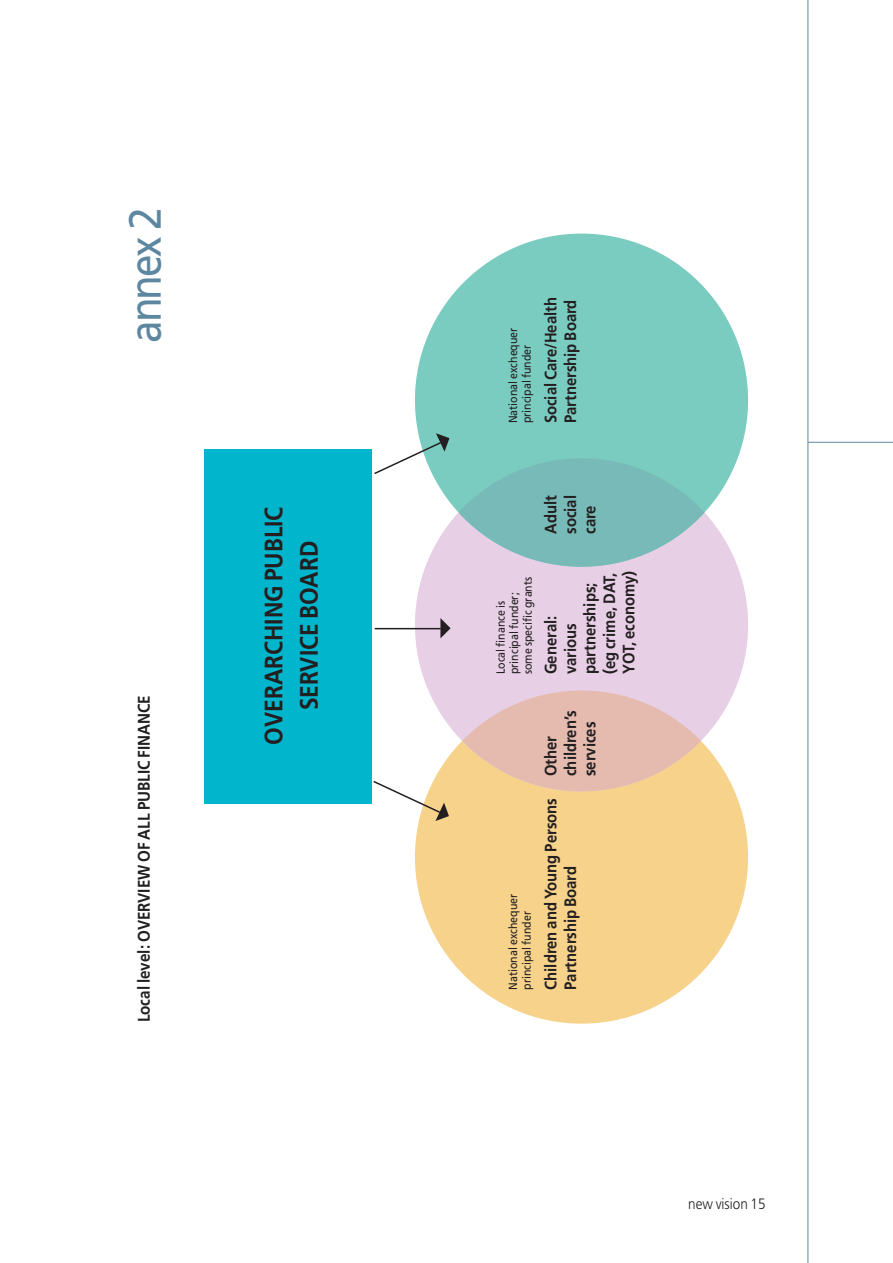
<style>
.page{position:relative;width:893px;height:1263px;background:#fff}
.page>*{position:absolute;margin:0;border:0;box-sizing:border-box;transform-origin:0 0}
.t1{font:45px "Frutiger";letter-spacing:-.055em;color:#5d87a1;scale:.9 1}
.t2{font:700 25.2px/35.2px "Frutiger";color:#231f20;text-align:center;scale:.9 1}
.t3{font:700 16.95px "Frutiger";color:#231f20;scale:.9 1}
.t4{font:700 16.5px/19.5px "Frutiger";color:#231f20;scale:.9 1}
.t5{font:300 15px "Frutiger";color:#231f20;scale:.9 1}
.t6{font:11.85px/13.5px "Frutiger";color:#231f20;scale:.9 1}
</style>
<div class="page">
<hr style="left:808px;top:442px;width:85px;height:1px;background:#5d87a1">
<hr style="left:807px;top:0;width:1px;height:1263px;background:#5d87a1">
<div style="left:415px;top:690px;width:333px;height:334px;background:#f6d28b;border-radius:50%"></div>
<div style="left:415px;top:458px;width:333px;height:333px;background:#e7cfe5;border-radius:50%"></div>
<div style="left:415px;top:234px;width:333px;height:333px;background:#7bccc0;border-radius:50%"></div>
<div style="left:204px;top:449px;width:167px;height:354px;background:#00b5cc"></div>
<svg style="left:373px;top:690px;width:371px;height:131px"></svg>
<svg style="left:440px;top:618px;width:11px;height:20px"></svg>
<hr style="left:375px;top:628px;width:66px;height:1px;background:#231f20">
<svg style="left:374px;top:433px;width:371px;height:134px"></svg>
<h1 class="t1" style="left:127px;top:343px;width:152px;rotate:-90deg">annex 2</h1>
<p class="t3" style="left:137px;top:1022px;width:365px;rotate:-90deg">Local level: OVERVIEW OF ALL PUBLIC FINANCE</p>
<h2 class="t2" style="left:258px;top:744px;width:266px;rotate:-90deg">OVERARCHING PUBLIC<br>SERVICE BOARD</h2>
<p class="t6" style="left:507px;top:423px;width:108px;rotate:-90deg">National exchequer principal funder</p>
<p class="t4" style="left:542px;top:423px;width:142px;rotate:-90deg">Social Care/Health<br>Partnership Board</p>
<p class="t4" style="left:542px;top:534px;width:45px;text-align:justify;rotate:-90deg">Adult social care</p>
<p class="t6" style="left:495px;top:674px;width:110px;rotate:-90deg">Local finance is principal funder; some specific grants</p>
<p class="t4" style="left:542px;top:674px;width:117px;rotate:-90deg">General: various partnerships; (eg crime, DAT,<br>YOT, economy)</p>
<p class="t6" style="left:507px;top:990px;width:108px;rotate:-90deg">National exchequer principal funder</p>
<p class="t4" style="left:542px;top:776px;width:74px;rotate:-90deg">Other children’s services</p>
<p class="t4" style="left:542px;top:990px;width:215px;rotate:-90deg">Children and Young Persons<br>Partnership Board</p>
<p class="t5" style="left:688px;top:1197px;width:87px">new vision 15</p>
</div>
